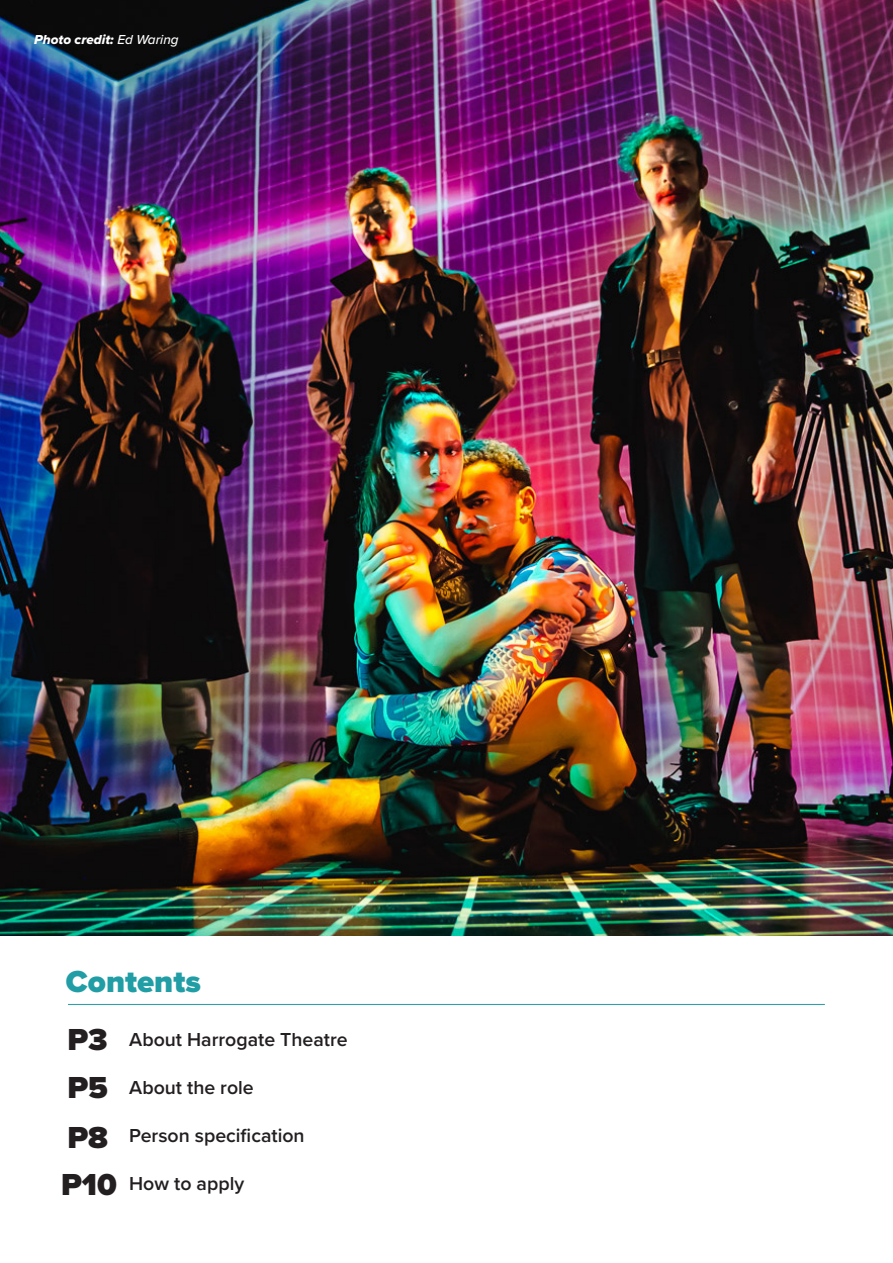
<style>
.page{position:relative;width:893px;height:1263px;background:#fff}
.page>*{position:absolute;margin:0;border:0;box-sizing:border-box;transform-origin:0 0}
.t1{font:900 31.5px/49.9px "Proxima Nova";color:#231f20}
.t2{font:900 31.5px "Proxima Nova";color:#209da5}
.t3{font:600 19.5px "Proxima Nova";color:#231f20}
.t4{font:13.5px "Proxima Nova Extrabld It";color:#fff}
.s1{font-family:"Proxima Nova";font-weight:500;font-style:italic}
</style>
<div class="page">
<img style="left:0;top:0;width:893px;height:935px">
<hr style="left:68px;top:1004px;width:757px;height:1px;background:#209da5">
<p class="t4" style="left:34px;top:34px;width:146px">Photo credit: <span class="s1">Ed Waring</span></p>
<h1 class="t2" style="left:66px;top:969px;width:136px">Contents</h1>
<h1 class="t1" style="left:67px;top:1016px;width:42px">P3</h1>
<h1 class="t1" style="left:67px;top:1064px;width:42px">P5<br>P8</h1>
<h1 class="t1" style="left:61px;top:1161px;width:57px">P10</h1>
<p class="t3" style="left:129px;top:1031px;width:220px">About Harrogate Theatre</p>
<p class="t3" style="left:129px;top:1079px;width:126px">About the role</p>
<p class="t3" style="left:129px;top:1127px;width:177px">Person specification</p>
<p class="t3" style="left:129px;top:1175px;width:116px">How to apply</p>
</div>
